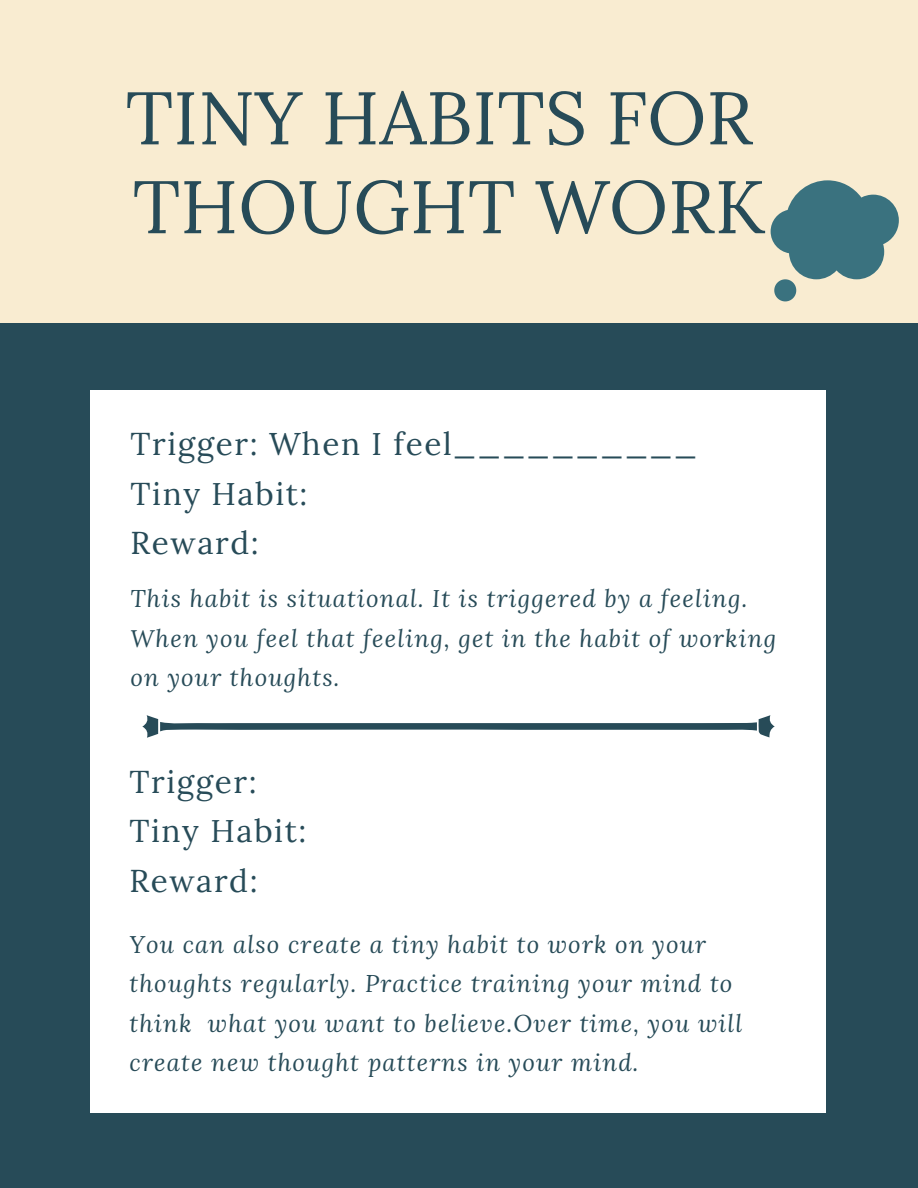
<style>
.page{position:relative;width:918px;height:1188px;background:#274b58}
.page>*{position:absolute;margin:0;border:0;box-sizing:border-box;transform-origin:0 0}
.t1{font:74.4px "Lora";color:#274b58}
.t2{font:31.5px "Lora";letter-spacing:.05em;color:#274b58}
.t3{font:italic 24px/39.3px "Lora";letter-spacing:.05em;color:#274b58}
</style>
<div class="page">
<div style="left:0;top:0;width:918px;height:322px;background:#f9ecd1"></div>
<div style="left:90px;top:390px;width:736px;height:723px;background:#fff"></div>
<svg style="left:142px;top:715px;width:633px;height:23px"></svg>
<svg style="left:771px;top:180px;width:128px;height:121px"></svg>
<p class="t1" style="left:126px;top:70px;width:629px">TINY HABITS FOR</p>
<p class="t1" style="left:133px;top:158px;width:634px">THOUGHT WORK</p>
<p class="t2" style="left:131px;top:423px;width:568px">Trigger: When I feel__________</p>
<p class="t2" style="left:131px;top:473px;width:178px">Tiny Habit:</p>
<p class="t2" style="left:131px;top:522px;width:130px">Reward:</p>
<p class="t3" style="left:131px;top:579px;width:647px">This habit is situational. It is triggered by a feeling.<br>When you feel that feeling, get in the habit of working on your thoughts.</p>
<p class="t2" style="left:129px;top:761px;width:129px">Trigger:</p>
<p class="t2" style="left:129px;top:811px;width:178px">Tiny Habit:</p>
<p class="t2" style="left:129px;top:860px;width:130px">Reward:</p>
<p class="t3" style="left:129px;top:924px;width:614px">You can also create a tiny habit to work on your thoughts regularly. Practice training your mind to think what you want to believe.Over time, you will create new thought patterns in your mind.</p>
</div>
